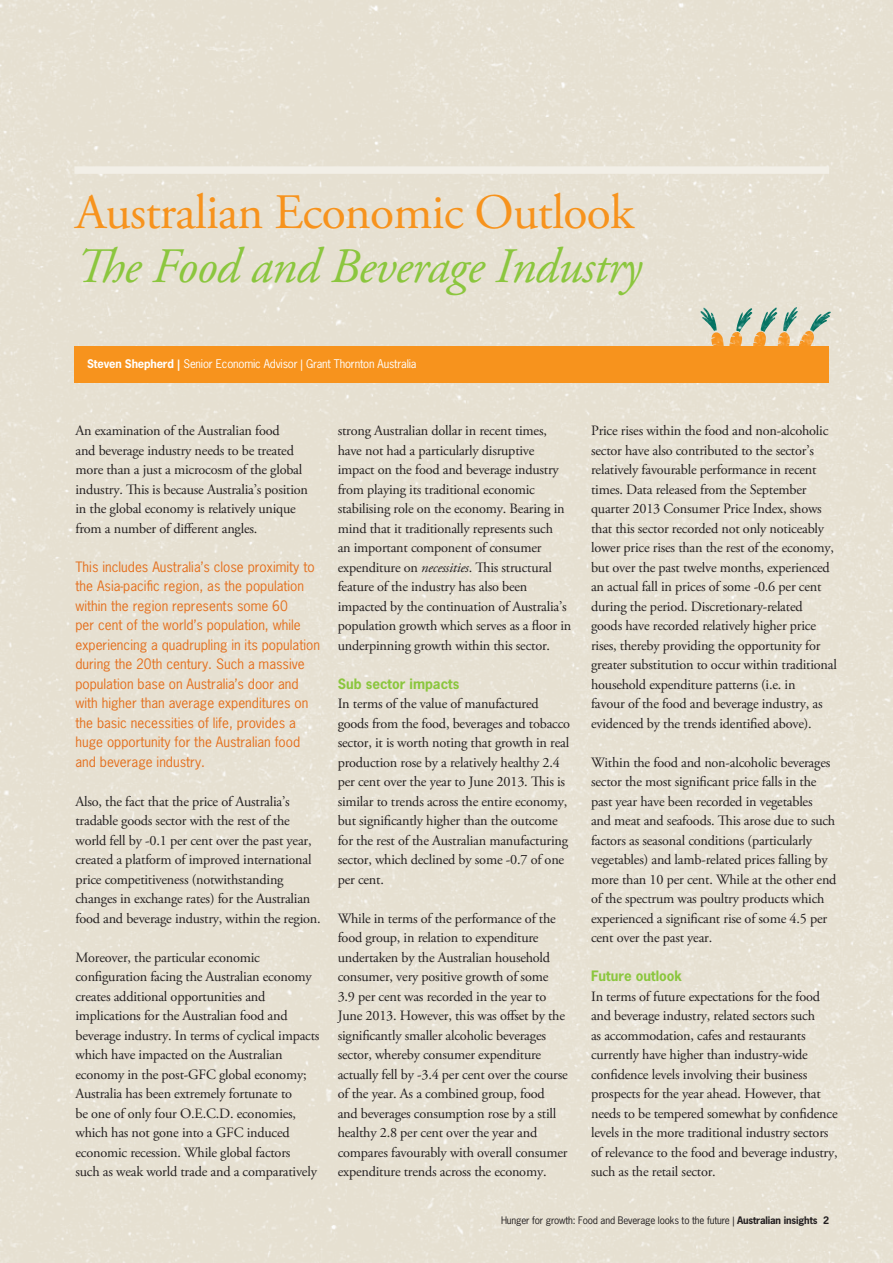
<style>
.page{position:relative;width:893px;height:1263px;background:#e6e1d2}
.page>*{position:absolute;margin:0;border:0;box-sizing:border-box;transform-origin:0 0}
.A_Heading{font:italic 49.5px "Adobe Garamond Pro";letter-spacing:-.015em;color:#8bc63e}
.A_Heading-2{font:49.5px "Adobe Garamond Pro";letter-spacing:-.015em;color:#f7931d}
.C_Body_copy{font:14.25px/19.5px "Adobe Garamond Pro";letter-spacing:-.015em;color:#231f20}
.B_Body_heading{font:13.5px/19.5px "News Gothic Std";color:#e4701e}
.B_Body_heading-2{font:700 13.5px "News Gothic Std";color:#8bc63e}
.I_Table_heading{font:11.25px "News Gothic Std";letter-spacing:-.015em;color:#fff}
.t1{font:9.75px "News Gothic Std";letter-spacing:-.015em;color:#231f20}
.s1{font-weight:700}
.s2{font-style:italic}
</style>
<div class="page">
<div style="left:74px;top:346px;width:755px;height:36px;background:#f7931d"></div>
<div style="left:74px;top:166px;width:755px;height:8px;background:#f2efe7"></div>
<p class="A_Heading-2" style="left:75px;top:183px;width:560px">Australian Economic Outlook</p>
<p class="A_Heading" style="left:75px;top:237px;width:568px">The Food and Beverage Industry</p>
<p class="I_Table_heading" style="left:87px;top:356px;width:331px"><span class="s1">Steven Shepherd |</span> Senior Economic Advisor | Grant Thornton Australia</p>
<p class="C_Body_copy" style="left:75px;top:421px;width:234px">An examination of the Australian food<br>and beverage industry needs to be treated more than a just a microcosm of the global industry. This is because Australia’s position in the global economy is relatively unique from a number of different angles.</p>
<p class="B_Body_heading" style="left:75px;top:557px;width:246px">This includes Australia’s close proximity to the Asia-pacific region, as the population within the region represents some 60<br>per cent of the world’s population, while experiencing a quadrupling in its population during the 20th century. Such a massive population base on Australia’s door and with higher than average expenditures on the basic necessities of life, provides a huge opportunity for the Australian food and beverage industry.</p>
<p class="C_Body_copy" style="left:75px;top:792px;width:247px">Also, the fact that the price of Australia’s tradable goods sector with the rest of the world fell by -0.1 per cent over the past year, created a platform of improved international price competitiveness (notwithstanding changes in exchange rates) for the Australian food and beverage industry, within the region.</p>
<p class="C_Body_copy" style="left:75px;top:948px;width:246px">Moreover, the particular economic configuration facing the Australian economy creates additional opportunities and implications for the Australian food and beverage industry. In terms of cyclical impacts which have impacted on the Australian economy in the post-GFC global economy; Australia has been extremely fortunate to<br>be one of only four O.E.C.D. economies, which has not gone into a GFC induced economic recession. While global factors<br>such as weak world trade and a comparatively</p>
<p class="C_Body_copy" style="left:338px;top:421px;width:235px">strong Australian dollar in recent times, have not had a particularly disruptive impact on the food and beverage industry from playing its traditional economic stabilising role on the economy. Bearing in mind that it traditionally represents such<br>an important component of consumer expenditure on <span class="s2">necessities</span>. This structural feature of the industry has also been impacted by the continuation of Australia’s population growth which serves as a floor in underpinning growth within this sector.</p>
<p class="B_Body_heading-2" style="left:338px;top:675px;width:123px">Sub sector impacts</p>
<p class="C_Body_copy" style="left:338px;top:694px;width:234px">In terms of the value of manufactured goods from the food, beverages and tobacco sector, it is worth noting that growth in real production rose by a relatively healthy 2.4 per cent over the year to June 2013. This is similar to trends across the entire economy, but significantly higher than the outcome for the rest of the Australian manufacturing sector, which declined by some -0.7 of one per cent.</p>
<p class="C_Body_copy" style="left:338px;top:909px;width:232px">While in terms of the performance of the food group, in relation to expenditure undertaken by the Australian household consumer, very positive growth of some 3.9 per cent was recorded in the year to June 2013. However, this was offset by the significantly smaller alcoholic beverages sector, whereby consumer expenditure actually fell by -3.4 per cent over the course of the year. As a combined group, food and beverages consumption rose by a still healthy 2.8 per cent over the year and compares favourably with overall consumer expenditure trends across the economy.</p>
<p class="C_Body_copy" style="left:591px;top:421px;width:247px">Price rises within the food and non-alcoholic sector have also contributed to the sector’s relatively favourable performance in recent times. Data released from the September quarter 2013 Consumer Price Index, shows that this sector recorded not only noticeably lower price rises than the rest of the economy, but over the past twelve months, experienced an actual fall in prices of some -0.6 per cent during the period. Discretionary-related goods have recorded relatively higher price rises, thereby providing the opportunity for greater substitution to occur within traditional household expenditure patterns (i.e. in<br>favour of the food and beverage industry, as evidenced by the trends identified above).</p>
<p class="C_Body_copy" style="left:591px;top:753px;width:247px">Within the food and non-alcoholic beverages sector the most significant price falls in the past year have been recorded in vegetables<br>and meat and seafoods. This arose due to such factors as seasonal conditions (particularly vegetables) and lamb-related prices falling by more than 10 per cent. While at the other end of the spectrum was poultry products which experienced a significant rise of some 4.5 per cent over the past year.</p>
<p class="B_Body_heading-2" style="left:591px;top:967px;width:93px">Future outlook</p>
<p class="C_Body_copy" style="left:591px;top:987px;width:248px">In terms of future expectations for the food and beverage industry, related sectors such<br>as accommodation, cafes and restaurants currently have higher than industry-wide confidence levels involving their business prospects for the year ahead. However, that needs to be tempered somewhat by confidence levels in the more traditional industry sectors of relevance to the food and beverage industry, such as the retail sector.</p>
<p class="t1" style="left:501px;top:1214px;width:330px">Hunger for growth: Food and Beverage looks to the future | <span class="s1">Australian insights 2</span></p>
</div>
